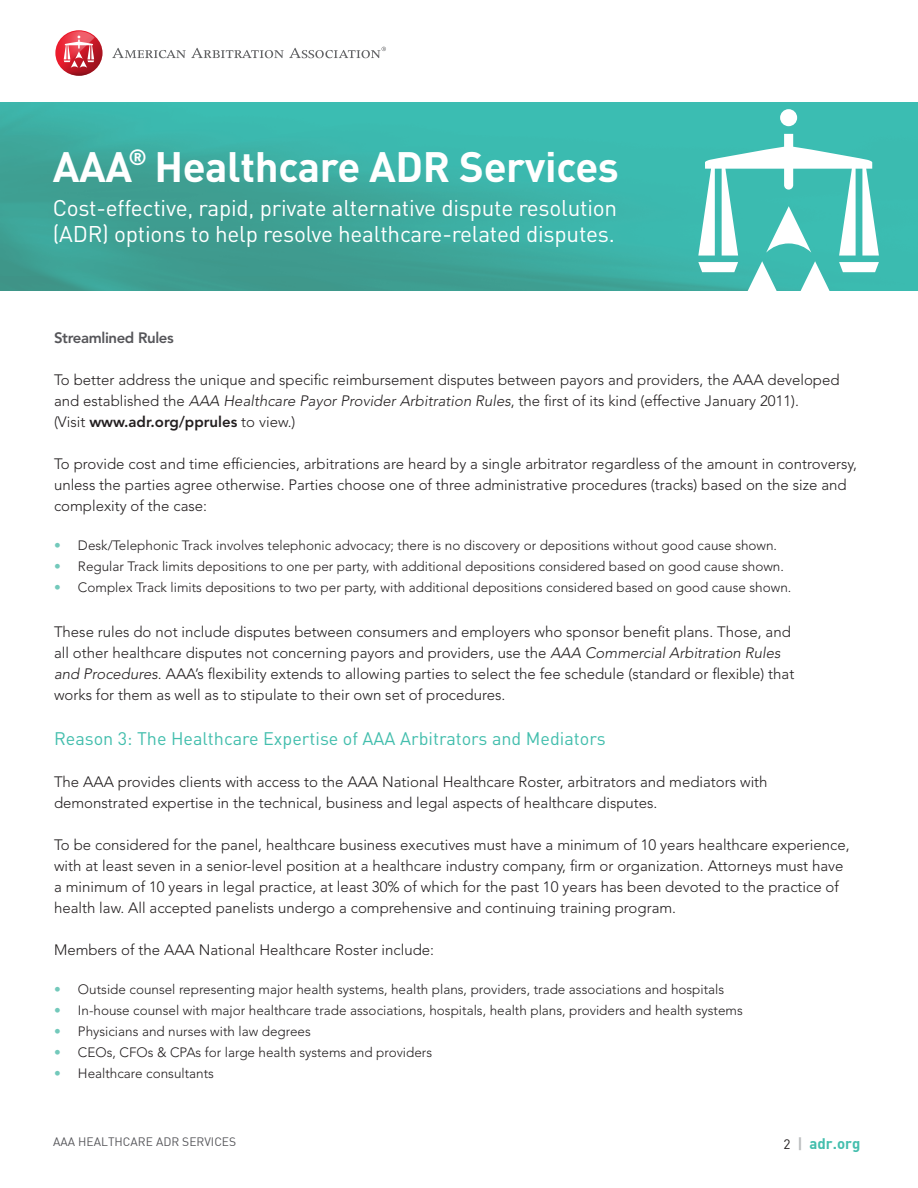
<style>
.page{position:relative;width:918px;height:1188px;background:#fff}
.page>*{position:absolute;margin:0;border:0;box-sizing:border-box;transform-origin:0 0}
.t1{font:700 42px "DIN";letter-spacing:-.01em;color:#fff}
.t2{font:22.5px/25.5px "DIN";letter-spacing:-.01em;color:#fff}
.t3{font:18px "DIN";color:#43bead}
.t4{font:300 15px/21px "Avenir LT Std";color:#231f20}
.t5{font:800 15px "Avenir LT Std";color:#231f20}
.t6{font:800 15px "Avenir LT Std";letter-spacing:-.025em;color:#56565a}
.t7{font:15px "DIN Bold";color:#43bead}
.t8{font:300 13.5px "Avenir LT Std";color:#231f20}
.t9{font:12px "DIN";color:#56565a}
.s1{font-style:italic}
.s2{font-weight:300}
.s3{font-weight:800;color:#73c9bb}
.s4{font-family:"DIN";font-size:13.5px;color:#231f20}
.s5{color:#bcbec0}
</style>
<div class="page">
<img style="left:0;top:103px;width:918px;height:187px">
<svg style="left:112px;top:47px;width:274px;height:11px"></svg>
<svg style="left:55px;top:30px;width:48px;height:46px"></svg>
<svg style="left:698px;top:107px;width:181px;height:184px"></svg>
<h1 class="t1" style="left:53px;top:139px;width:568px">AAA<sup>®</sup> Healthcare ADR Services</h1>
<h2 class="t2" style="left:53px;top:195px;width:566px">Cost-effective, rapid, private alternative dispute resolution (ADR) options to help resolve healthcare-related disputes.</h2>
<p class="t6" style="left:54px;top:329px;width:121px">Streamlined Rules</p>
<p class="t4" style="left:54px;top:369px;width:787px">To better address the unique and specific reimbursement disputes between payors and providers, the AAA developed and established the <span class="s1">AAA Healthcare Payor Provider Arbitration Rules</span>, the first of its kind (effective January 2011).</p>
<p class="t5" style="left:54px;top:413px;width:243px"><span class="s2">(Visit</span> www.adr.org/pprules <span class="s2">to view.)</span></p>
<p class="t4" style="left:54px;top:453px;width:804px">To provide cost and time efficiencies, arbitrations are heard by a single arbitrator regardless of the amount in controversy, unless the parties agree otherwise. Parties choose one of three administrative procedures (tracks) based on the size and complexity of the case:</p>
<p class="t8" style="left:54px;top:537px;width:725px"><span class="s3">•</span> Desk/Telephonic Track involves telephonic advocacy; there is no discovery or depositions without good cause shown.</p>
<p class="t8" style="left:54px;top:558px;width:731px"><span class="s3">•</span> Regular Track limits depositions to one per party, with additional depositions considered based on good cause shown.</p>
<p class="t8" style="left:54px;top:579px;width:739px"><span class="s3">•</span> Complex Track limits depositions to two per party, with additional depositions considered based on good cause shown.</p>
<p class="t4" style="left:54px;top:621px;width:738px">These rules do not include disputes between consumers and employers who sponsor benefit plans. Those, and</p>
<p class="t4" style="left:54px;top:642px;width:728px">all other healthcare disputes not concerning payors and providers, use the <span class="s1">AAA Commercial Arbitration Rules</span></p>
<p class="t4" style="left:54px;top:663px;width:742px"><span class="s1">and Procedures</span>. AAA’s flexibility extends to allowing parties to select the fee schedule (standard or flexible) that</p>
<p class="t4" style="left:54px;top:684px;width:453px">works for them as well as to stipulate to their own set of procedures.</p>
<p class="t3" style="left:54px;top:727px;width:553px">Reason 3: The Healthcare Expertise of AAA Arbitrators and Mediators</p>
<p class="t4" style="left:54px;top:771px;width:715px">The AAA provides clients with access to the AAA National Healthcare Roster, arbitrators and mediators with demonstrated expertise in the technical, business and legal aspects of healthcare disputes.</p>
<p class="t4" style="left:54px;top:834px;width:797px">To be considered for the panel, healthcare business executives must have a minimum of 10 years healthcare experience, with at least seven in a senior-level position at a healthcare industry company, firm or organization. Attorneys must have a minimum of 10 years in legal practice, at least 30% of which for the past 10 years has been devoted to the practice of health law. All accepted panelists undergo a comprehensive and continuing training program.</p>
<p class="t4" style="left:54px;top:939px;width:382px">Members of the AAA National Healthcare Roster include:</p>
<p class="t8" style="left:54px;top:981px;width:672px"><span class="s3">•</span> Outside counsel representing major health systems, health plans, providers, trade associations and hospitals</p>
<p class="t8" style="left:54px;top:1002px;width:690px"><span class="s3">•</span> In-house counsel with major healthcare trade associations, hospitals, health plans, providers and health systems</p>
<p class="t8" style="left:54px;top:1023px;width:258px"><span class="s3">•</span> Physicians and nurses with law degrees</p>
<p class="t8" style="left:54px;top:1044px;width:380px"><span class="s3">•</span> CEOs, CFOs &amp; CPAs for large health systems and providers</p>
<p class="t8" style="left:54px;top:1065px;width:162px"><span class="s3">•</span> Healthcare consultants</p>
<p class="t9" style="left:53px;top:1134px;width:184px">AAA HEALTHCARE ADR SERVICES</p>
<p class="t7" style="left:783px;top:1134px;width:79px"><span class="s4">2</span> <span class="s5">|</span> adr.org</p>
</div>
